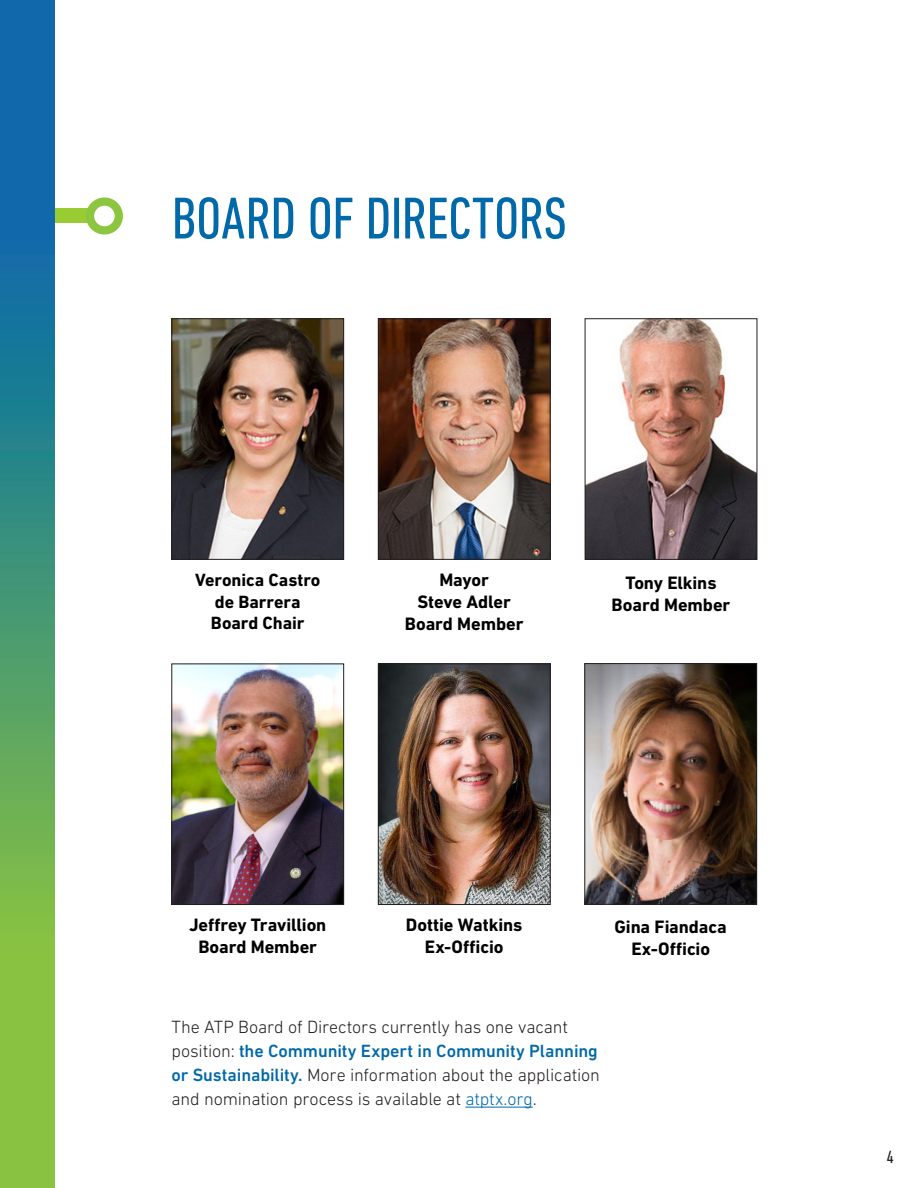
<style>
.page{position:relative;width:918px;height:1188px;background:#fff}
.page>*{position:absolute;margin:0;border:0;box-sizing:border-box;transform-origin:0 0}
.t1{font:condensed 60px "DIN Next LT Pro";letter-spacing:-.005em;color:#0069a9}
.photo_caption{font:700 18.3px/21.9px "DIN Next LT Pro";letter-spacing:-.005em;color:#000;text-align:center}
.body_copy{font:300 18px/24px "DIN Next LT Pro";letter-spacing:-.01em;color:#231f20}
.photo_caption-2{font:700 18px/21.6px "DIN Next LT Pro";letter-spacing:-.005em;color:#000;text-align:center}
.t2{font:condensed 18px "DIN Next LT Pro";color:#231f20}
.s1{font-weight:500;color:#0069a9}
.s2{color:#0069a9}
</style>
<div class="page">
<div style="left:17px;top:209px;width:97px;height:14px;background:#9c3"></div>
<svg style="left:90px;top:202px;width:29px;height:28px"></svg>
<div style="left:86px;top:197px;width:37px;height:38px;border:8px solid #8cc53f;border-radius:50%"></div>
<svg style="left:0;top:0;width:54px;height:1188px;background:#489575"></svg>
<img style="left:174px;top:321px;width:168px;height:237px">
<div style="left:172px;top:319px;width:172px;height:241px;border:1px solid #231f20"></div>
<img style="left:380px;top:321px;width:168px;height:237px">
<div style="left:378px;top:319px;width:172px;height:241px;border:1px solid #231f20"></div>
<img style="left:380px;top:666px;width:168px;height:237px">
<div style="left:378px;top:664px;width:172px;height:241px;border:1px solid #231f20"></div>
<img style="left:174px;top:666px;width:168px;height:237px">
<div style="left:172px;top:664px;width:172px;height:241px;border:1px solid #231f20"></div>
<img style="left:587px;top:321px;width:168px;height:237px">
<div style="left:585px;top:319px;width:172px;height:241px;border:1px solid #231f20"></div>
<img style="left:587px;top:665px;width:168px;height:237px">
<div style="left:585px;top:663px;width:172px;height:241px;border:1px solid #231f20"></div>
<hr style="left:465px;top:1107px;width:68px;height:1px;background:#0069a9">
<h2 class="t1" style="left:172px;top:184px;width:397px">BOARD OF DIRECTORS</h2>
<p class="photo_caption-2" style="left:195px;top:569px;width:127px">Veronica Castro de Barrera</p>
<p class="photo_caption-2" style="left:211px;top:612px;width:95px">Board Chair</p>
<p class="photo_caption" style="left:405px;top:569px;width:120px">Mayor<br>Steve Adler<br>Board Member</p>
<p class="photo_caption" style="left:625px;top:571px;width:93px">Tony Elkins</p>
<p class="photo_caption" style="left:612px;top:593px;width:120px">Board Member</p>
<p class="photo_caption" style="left:189px;top:914px;width:139px">Jeffrey Travillion<br>Board Member</p>
<p class="photo_caption" style="left:406px;top:914px;width:118px">Dottie Watkins<br>Ex-Officio</p>
<p class="photo_caption" style="left:615px;top:916px;width:114px">Gina Fiandaca</p>
<p class="photo_caption" style="left:631px;top:938px;width:80px">Ex-Officio</p>
<p class="body_copy" style="left:172px;top:1015px;width:430px">The ATP Board of Directors currently has one vacant position: <span class="s1">the Community Expert in Community Planning or Sustainability.</span> More information about the application and nomination process is available at <span class="s2">atptx.org</span>.</p>
<p class="t2" style="left:887px;top:1146px;width:8px">4</p>
</div>
